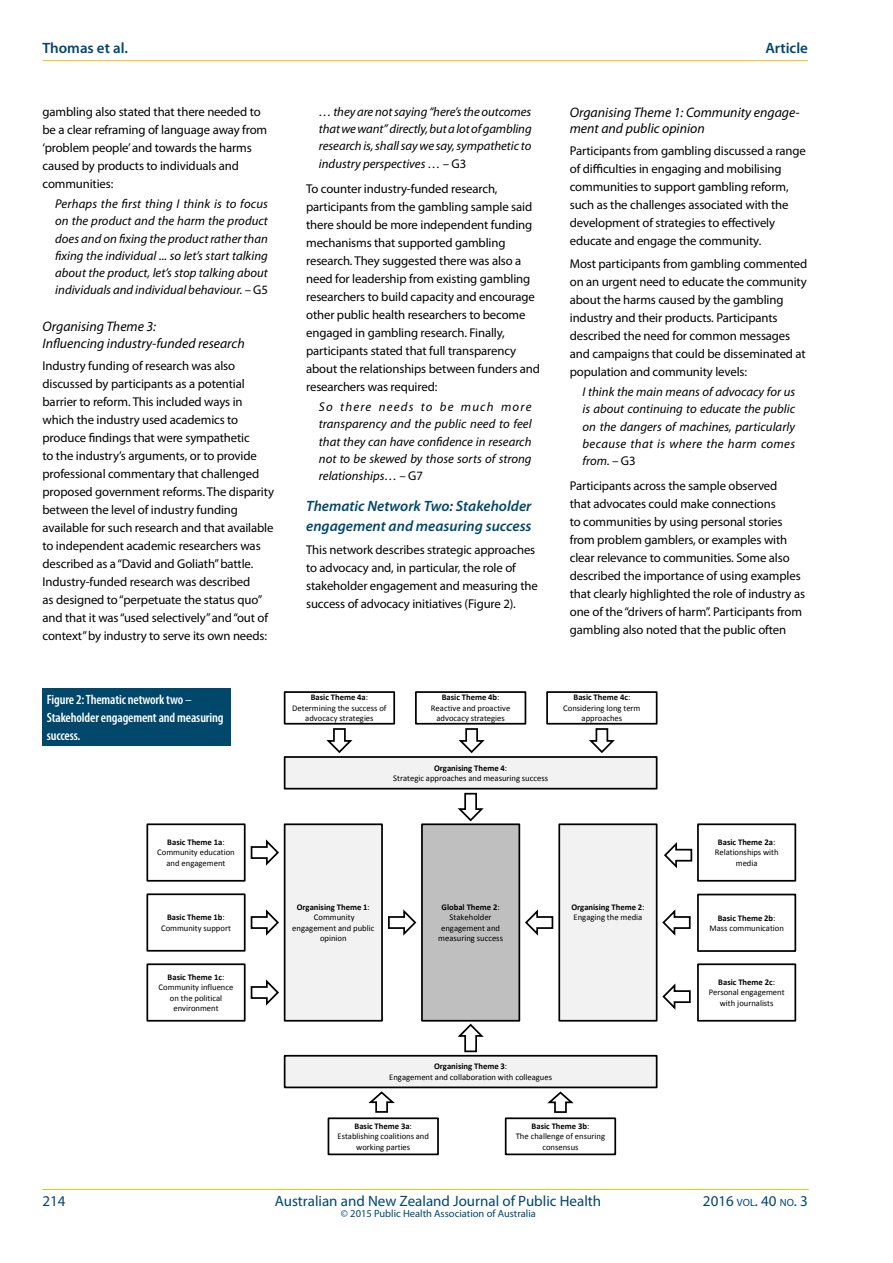
<style>
.page{position:relative;width:893px;height:1263px;background:#fff}
.page>*{position:absolute;margin:0;border:0;box-sizing:border-box;transform-origin:0 0}
.t1{font:italic 600 15px/19.8px "Myriad Pro";color:#00476c}
.t2{font:15px "Myriad Pro";color:#00476c}
.t3{font:600 15px "Myriad Pro";color:#00476c}
.t4{font:15px "Myriad Pro";color:#00476c}
.t5{font:italic 13.8px/16.5px "Myriad Pro";color:#000}
.t6{font:600 condensed 13.5px/18px "Myriad Pro";letter-spacing:-.01em;color:#fff}
.t7{font:12.75px/18px "Myriad Pro";letter-spacing:-.01em;color:#000}
.t8{font:italic 12.75px/17.2px "Myriad Pro";color:#000;text-align:justify}
.t9{font:10.5px "Myriad Pro";color:#00476c}
.t10{font:8.7px/10.4px "Calibri";color:#000;text-align:center}
.s1{font-style:normal}
.s2{font-weight:400}
.s3{font-weight:700}
.s4{font-size:10.5px}
</style>
<div class="page">
<hr style="left:43px;top:1189px;width:766px;height:1px;background:#febe10">
<div style="left:285px;top:757px;width:372px;height:32px;background:#f2f2f2"></div>
<div style="left:284px;top:756px;width:373px;height:33px;border:2px solid #000"></div>
<div style="left:284px;top:691px;width:111px;height:34px;border:2px solid #000"></div>
<div style="left:415px;top:691px;width:111px;height:34px;border:2px solid #000"></div>
<div style="left:546px;top:691px;width:111px;height:34px;border:2px solid #000"></div>
<svg style="left:457px;top:792px;width:27px;height:30px"></svg>
<svg style="left:326px;top:728px;width:27px;height:26px"></svg>
<div style="left:285px;top:1056px;width:372px;height:31px;background:#f2f2f2"></div>
<div style="left:284px;top:1055px;width:373px;height:33px;border:2px solid #000"></div>
<div style="left:328px;top:1117px;width:111px;height:38px;border:2px solid #000"></div>
<div style="left:505px;top:1117px;width:111px;height:38px;border:2px solid #000"></div>
<svg style="left:457px;top:1023px;width:27px;height:30px"></svg>
<svg style="left:547px;top:1091px;width:27px;height:22px"></svg>
<div style="left:422px;top:824px;width:97px;height:197px;background:#bfbfbf"></div>
<div style="left:421px;top:823px;width:99px;height:198px;border:2px solid #000"></div>
<div style="left:285px;top:824px;width:97px;height:197px;background:#f2f2f2"></div>
<div style="left:284px;top:823px;width:99px;height:198px;border:2px solid #000"></div>
<div style="left:559px;top:824px;width:98px;height:197px;background:#f2f2f2"></div>
<div style="left:558px;top:823px;width:99px;height:198px;border:2px solid #000"></div>
<div style="left:146px;top:823px;width:100px;height:59px;border:2px solid #000"></div>
<div style="left:146px;top:893px;width:100px;height:59px;border:2px solid #000"></div>
<div style="left:146px;top:963px;width:100px;height:58px;border:2px solid #000"></div>
<svg style="left:250px;top:839px;width:29px;height:27px"></svg>
<svg style="left:250px;top:909px;width:29px;height:27px"></svg>
<svg style="left:250px;top:979px;width:29px;height:27px"></svg>
<svg style="left:388px;top:909px;width:29px;height:27px"></svg>
<svg style="left:525px;top:909px;width:29px;height:27px"></svg>
<svg style="left:662px;top:909px;width:29px;height:27px"></svg>
<svg style="left:664px;top:842px;width:29px;height:27px"></svg>
<svg style="left:368px;top:1091px;width:27px;height:22px"></svg>
<div style="left:697px;top:823px;width:99px;height:59px;border:2px solid #000"></div>
<div style="left:697px;top:894px;width:99px;height:58px;border:2px solid #000"></div>
<div style="left:697px;top:963px;width:99px;height:58px;border:2px solid #000"></div>
<svg style="left:662px;top:983px;width:29px;height:27px"></svg>
<svg style="left:589px;top:728px;width:26px;height:25px"></svg>
<svg style="left:458px;top:728px;width:27px;height:26px"></svg>
<div style="left:43px;top:688px;width:188px;height:58px;background:#00476c"></div>
<hr style="left:43px;top:60px;width:765px;height:1px;background:#febe10">
<p class="t3" style="left:43px;top:38px;width:87px">Thomas et al.</p>
<p class="t3" style="left:765px;top:38px;width:44px">Article</p>
<p class="t7" style="left:43px;top:102px;width:226px">gambling also stated that there needed to be a clear reframing of language away from ‘problem people’ and towards the harms caused by products to individuals and communities:</p>
<p class="t8" style="left:55px;top:195px;width:214px">Perhaps the first thing I think is to focus on the product and the harm the product does and on fixing the product rather than fixing the individual ... so let’s start talking about the product, let’s stop talking about individuals and individual behaviour. – <span class="s1">G5</span></p>
<p class="t5" style="left:43px;top:318px;width:204px">Organising Theme 3:<br>Influencing industry-funded research</p>
<p class="t7" style="left:43px;top:356px;width:233px">Industry funding of research was also discussed by participants as a potential barrier to reform. This included ways in which the industry used academics to produce findings that were sympathetic<br>to the industry’s arguments, or to provide professional commentary that challenged proposed government reforms. The disparity between the level of industry funding available for such research and that available to independent academic researchers was described as a “David and Goliath” battle.<br>Industry-funded research was described<br>as designed to “perpetuate the status quo” and that it was “used selectively” and “out of context” by industry to serve its own needs:</p>
<p class="t8" style="left:319px;top:103px;width:214px">… they are not saying “here’s the outcomes that we want” directly, but a lot of gambling research is, shall say we say, sympathetic to industry perspectives … – <span class="s1">G3</span></p>
<p class="t7" style="left:306px;top:179px;width:235px">To counter industry-funded research, participants from the gambling sample said there should be more independent funding mechanisms that supported gambling research. They suggested there was also a need for leadership from existing gambling researchers to build capacity and encourage other public health researchers to become engaged in gambling research. Finally, participants stated that full transparency about the relationships between funders and researchers was required:</p>
<p class="t8" style="left:319px;top:398px;width:214px">So there needs to be much more transparency and the public need to feel that they can have confidence in research not to be skewed by those sorts of strong relationships… – <span class="s1">G7</span></p>
<p class="t1" style="left:306px;top:496px;width:227px">Thematic Network Two: Stakeholder engagement and measuring success</p>
<p class="t7" style="left:306px;top:540px;width:233px">This network describes strategic approaches to advocacy and, in particular, the role of stakeholder engagement and measuring the success of advocacy initiatives (Figure 2).</p>
<p class="t5" style="left:570px;top:104px;width:231px">Organising Theme 1: Community engage&shy;ment and public opinion</p>
<p class="t7" style="left:570px;top:142px;width:238px">Participants from gambling discussed a range of difficulties in engaging and mobilising communities to support gambling reform, such as the challenges associated with the development of strategies to effectively educate and engage the community.</p>
<p class="t7" style="left:570px;top:254px;width:239px">Most participants from gambling commented on an urgent need to educate the community about the harms caused by the gambling industry and their products. Participants described the need for common messages and campaigns that could be disseminated at population and community levels:</p>
<p class="t8" style="left:583px;top:383px;width:214px">I think the main means of advocacy for us is about continuing to educate the public on the dangers of machines, particularly because that is where the harm comes from. – <span class="s1">G3</span></p>
<p class="t7" style="left:570px;top:477px;width:237px">Participants across the sample observed<br>that advocates could make connections<br>to communities by using personal stories from problem gamblers, or examples with clear relevance to communities. Some also described the importance of using examples that clearly highlighted the role of industry as one of the “drivers of harm”. Participants from gambling also noted that the public often</p>
<p class="t6" style="left:47px;top:691px;width:178px">Figure 2: Thematic network two <span class="s2">–<br></span>Stakeholder engagement and measuring success.</p>
<p class="t10" style="left:292px;top:692px;width:96px"><span class="s3">Basic Theme 4a</span>:<br>Determining the success of advocacy strategies</p>
<p class="t10" style="left:431px;top:692px;width:81px"><span class="s3">Basic Theme 4b</span>:<br>Reactive and proactive advocacy strategies</p>
<p class="t10" style="left:563px;top:692px;width:79px"><span class="s3">Basic Theme 4c</span>:<br>Considering long term approaches</p>
<p class="t10" style="left:393px;top:762px;width:156px"><span class="s3">Organising Theme 4</span>:<br>Strategic approaches and measuring success</p>
<p class="t10" style="left:157px;top:837px;width:79px"><span class="s3">Basic Theme 1a</span>:<br>Community education and engagement</p>
<p class="t10" style="left:715px;top:837px;width:65px"><span class="s3">Basic Theme 2a</span>:<br>Relationships with media</p>
<p class="t10" style="left:161px;top:912px;width:71px"><span class="s3">Basic Theme 1b</span>:<br>Community support</p>
<p class="t10" style="left:292px;top:902px;width:84px"><span class="s3">Organising Theme 1</span>:<br>Community engagement and public opinion</p>
<p class="t10" style="left:571px;top:902px;width:75px;text-align:left"><span class="s3">Organising Theme 2</span>:<br>Engaging the media</p>
<p class="t10" style="left:438px;top:902px;width:66px"><span class="s3">Global Theme 2</span>:<br>Stakeholder engagement and measuring success</p>
<p class="t10" style="left:709px;top:912px;width:76px"><span class="s3">Basic Theme 2b</span>:<br>Mass communication</p>
<p class="t10" style="left:159px;top:972px;width:76px"><span class="s3">Basic Theme 1c</span>:<br>Community influence on the political environment</p>
<p class="t10" style="left:709px;top:977px;width:77px"><span class="s3">Basic Theme 2c</span>:<br>Personal engagement with journalists</p>
<p class="t10" style="left:389px;top:1061px;width:164px"><span class="s3">Organising Theme 3</span>:<br>Engagement and collaboration with colleagues</p>
<p class="t10" style="left:337px;top:1121px;width:93px"><span class="s3">Basic Theme 3a</span>:<br>Establishing coalitions and working parties</p>
<p class="t10" style="left:516px;top:1121px;width:91px"><span class="s3">Basic Theme 3b</span>:<br>The challenge of ensuring consensus</p>
<p class="t4" style="left:43px;top:1192px;width:25px">214</p>
<p class="t2" style="left:275px;top:1192px;width:328px">Australian and New Zealand Journal of Public Health</p>
<p class="t4" style="left:703px;top:1192px;width:106px">2016 <span class="s4">VOL</span>. 40 <span class="s4">NO</span>. 3</p>
<p class="t9" style="left:341px;top:1207px;width:196px">© 2015 Public Health Association of Australia</p>
</div>
